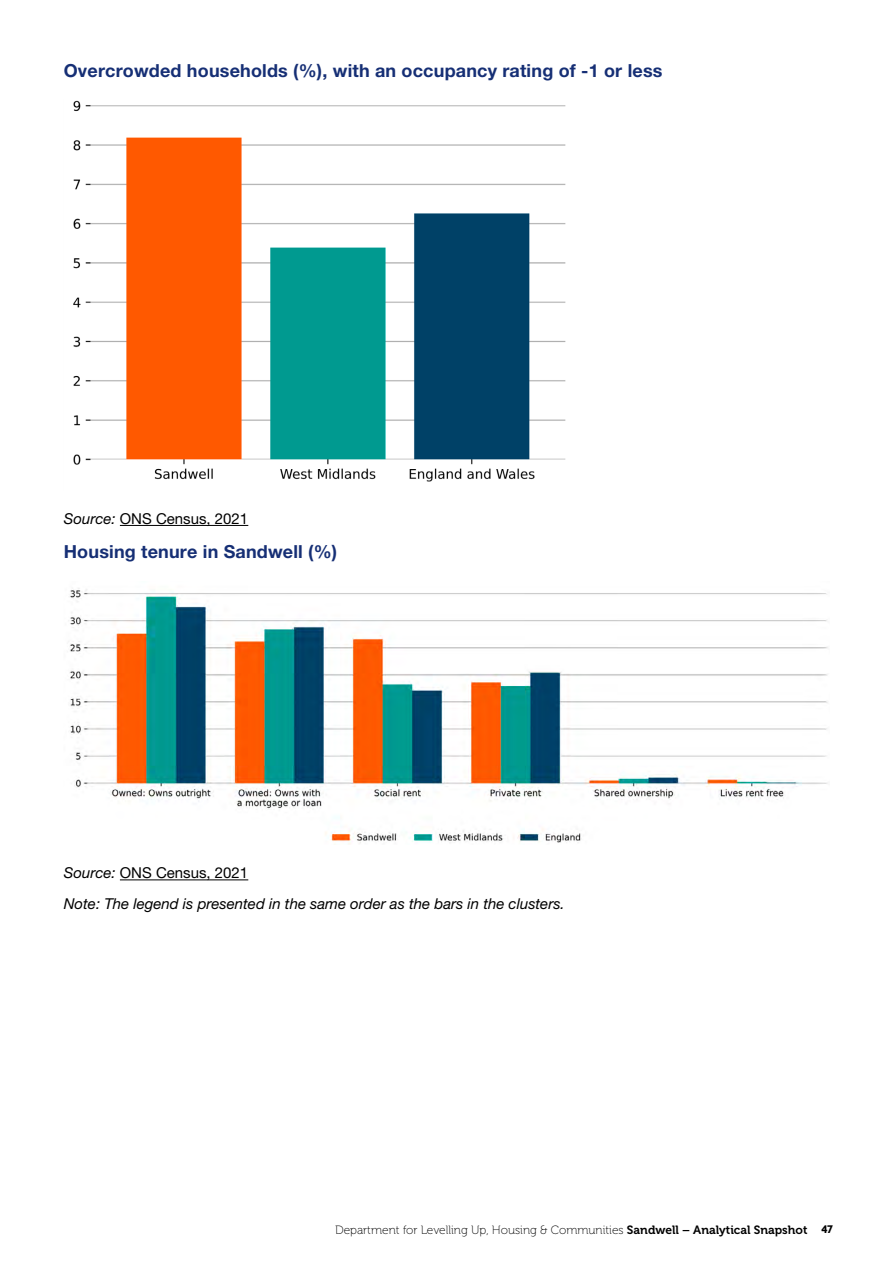
<style>
.page{position:relative;width:893px;height:1263px;background:#fff}
.page>*{position:absolute;margin:0;border:0;box-sizing:border-box;transform-origin:0 0}
.Heading_4{font:700 18px "Helvetica Neue LT Pro";letter-spacing:.01em;color:#162f75}
.Source{font:italic 15px "Helvetica Neue LT Pro";color:#000}
.Source-2{font:15px "Helvetica Neue LT Pro";color:#000}
.t1{font:12px "Museo 100";color:#000}
.s1{font-style:italic}
.s2{font-family:"Museo 700"}
.s3{font-family:"Agenda";font-weight:700}
</style>
<div class="page">
<hr style="left:120px;top:525px;width:128px;height:1px;background:#000">
<hr style="left:120px;top:879px;width:128px;height:1px;background:#000">
<img style="left:73px;top:100px;width:493px;height:382px">
<img style="left:68px;top:588px;width:760px;height:256px">
<h4 class="Heading_4" style="left:64px;top:59px;width:600px">Overcrowded households (%), with an occupancy rating of -1 or less</h4>
<h3 class="Source-2" style="left:64px;top:510px;width:186px"><span class="s1">Source:</span> ONS Census, 2021</h3>
<h4 class="Heading_4" style="left:64px;top:541px;width:275px">Housing tenure in Sandwell (%)</h4>
<h3 class="Source-2" style="left:64px;top:864px;width:186px"><span class="s1">Source:</span> ONS Census, 2021</h3>
<h3 class="Source" style="left:64px;top:895px;width:502px">Note: The legend is presented in the same order as the bars in the clusters.</h3>
<p class="t1" style="left:335px;top:1223px;width:499px">Department for Levelling Up, Housing &amp; Communities <span class="s2">Sandwell – Analytical Snapshot</span> <span class="s3">47</span></p>
</div>
